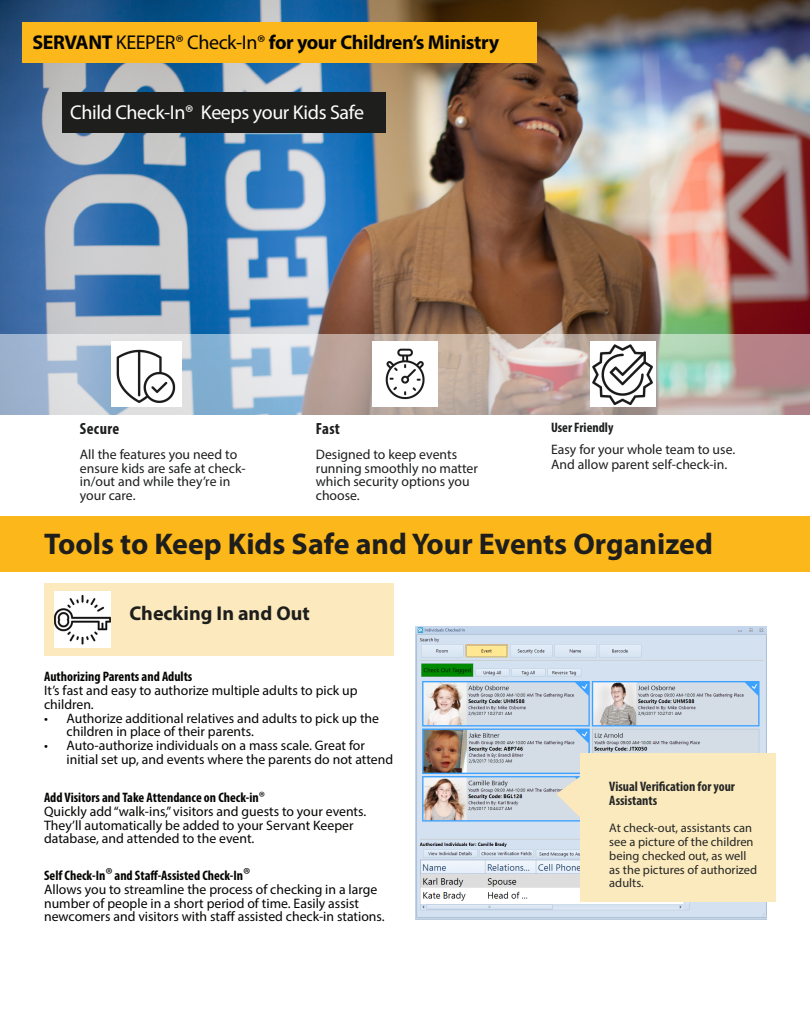
<style>
.page{position:relative;width:810px;height:1035px;background:#fff}
.page>*{position:absolute;margin:0;border:0;box-sizing:border-box;transform-origin:0 0}
.Good_One_Page_Style{font:700 30px "Myriad Pro";color:#1e1e1d}
.t1{font:700 20px "Myriad Pro";letter-spacing:-.02em;color:#040503}
.Good_One_Page_Style-2{font:20px "Myriad Pro";letter-spacing:-.02em;color:#fff}
.Paragraph_Style_5{font:700 20px "Myriad Pro";color:#1e1f1d}
.Good_One_Page_Style-3{font:700 condensed 16.25px "Myriad Pro";letter-spacing:.02em;color:#1d1e1e}
.Paragraph_Style_5-2{font:13.75px/13.8px "Myriad Pro";color:#040503}
.Good_One_Page_Style-4{font:13.75px/13.8px "Myriad Pro";color:#1d1e1e}
.Paragraph_Style_5-3{font:700 condensed 13.75px "Myriad Pro";color:#040503}
.Paragraph_Style_5-4{font:700 condensed 13.75px/13.8px "Myriad Pro";color:#252625}
.Good_One_Page_Style-5{font:700 condensed 13.75px "Myriad Pro";color:#1d1e1e}
.Paragraph_Style_5-5{font:12.5px/13.8px "Myriad Pro";color:#252625}
.s1{font-weight:400}
.s2{font-weight:400;font-stretch:normal;font-size:15px}
.s3{font-weight:400;font-stretch:normal;font-size:17.5px}
</style>
<div class="page">
<img style="left:0;top:0;width:810px;height:334px">
<div style="left:22px;top:22px;width:515px;height:41px;background:#fcb71b"></div>
<svg style="left:0;top:334px;width:810px;height:81px;background:#b9b6b9"></svg>
<div style="left:62px;top:92px;width:323px;height:41px;background:#1e1e1d"></div>
<div style="left:111px;top:342px;width:70px;height:65px;background:#fff"></div>
<div style="left:44px;top:584px;width:350px;height:72px;background:#fceabe"></div>
<div style="left:0;top:516px;width:810px;height:55px;background:#fcb71a"></div>
<img style="left:590px;top:342px;width:65px;height:65px">
<img style="left:415px;top:626px;width:352px;height:293px">
<div style="left:580px;top:753px;width:196px;height:149px;background:#fbeabd"></div>
<img style="left:55px;top:592px;width:56px;height:56px">
<img style="left:116px;top:349px;width:60px;height:54px">
<img style="left:372px;top:342px;width:66px;height:65px">
<svg style="left:556px;top:776px;width:24px;height:42px"></svg>
<p class="t1" style="left:32px;top:30px;width:468px">SERVANT <span class="s1">KEEPER® Check-In®</span> for your Children’s Ministry</p>
<p class="Good_One_Page_Style-2" style="left:70px;top:100px;width:295px">Child Check-In® Keeps your Kids Safe</p>
<p class="Good_One_Page_Style-3" style="left:80px;top:418px;width:41px">Secure</p>
<p class="Good_One_Page_Style-4" style="left:80px;top:447px;width:167px">All the features you need to ensure kids are safe at check&shy;in/out and while they’re in your care.</p>
<p class="Good_One_Page_Style-3" style="left:316px;top:418px;width:26px">Fast</p>
<p class="Good_One_Page_Style-4" style="left:316px;top:447px;width:164px">Designed to keep events running smoothly no matter which security options you choose.</p>
<p class="Good_One_Page_Style-5" style="left:551px;top:419px;width:64px">User Friendly</p>
<p class="Good_One_Page_Style-4" style="left:551px;top:442px;width:186px;line-height:15px">Easy for your whole team to use.<br>And allow parent self-check-in.</p>
<p class="Good_One_Page_Style" style="left:44px;top:525px;width:670px">Tools to Keep Kids Safe and Your Events Organized</p>
<p class="Paragraph_Style_5" style="left:129px;top:600px;width:182px">Checking In and Out</p>
<p class="Paragraph_Style_5-3" style="left:44px;top:668px;width:150px">Authorizing Parents and Adults</p>
<p class="Paragraph_Style_5-2" style="left:44px;top:683px;width:315px">It’s fast and easy to authorize multiple adults to pick up children.</p>
<p class="Paragraph_Style_5-2" style="left:67px;top:711px;width:314px;text-indent:-22px">• Authorize additional relatives and adults to pick up the children in place of their parents.</p>
<p class="Paragraph_Style_5-2" style="left:67px;top:738px;width:328px;text-indent:-22px">• Auto-authorize individuals on a mass scale. Great for initial set up, and events where the parents do not attend</p>
<p class="Paragraph_Style_5-3" style="left:44px;top:789px;width:223px">Add Visitors and Take Attendance on Check-in<span class="s2">®</span></p>
<p class="Paragraph_Style_5-2" style="left:44px;top:804px;width:324px">Quickly add “walk-ins,” visitors and guests to your events.<br>They’ll automatically be added to your Servant Keeper database, and attended to the event.</p>
<p class="Paragraph_Style_5-3" style="left:44px;top:867px;width:208px">Self Check-In<span class="s3">®</span> and Staff-Assisted Check-In<span class="s3">®</span></p>
<p class="Paragraph_Style_5-2" style="left:44px;top:882px;width:342px">Allows you to streamline the process of checking in a large number of people in a short period of time. Easily assist newcomers and visitors with staff assisted check-in stations.</p>
<p class="Paragraph_Style_5-4" style="left:609px;top:779px;width:127px">Visual Verification for your<br>Assistants</p>
<p class="Paragraph_Style_5-5" style="left:609px;top:821px;width:149px">At check-out, assistants can see a picture of the children being checked out, as well as the pictures of authorized adults.</p>
</div>
